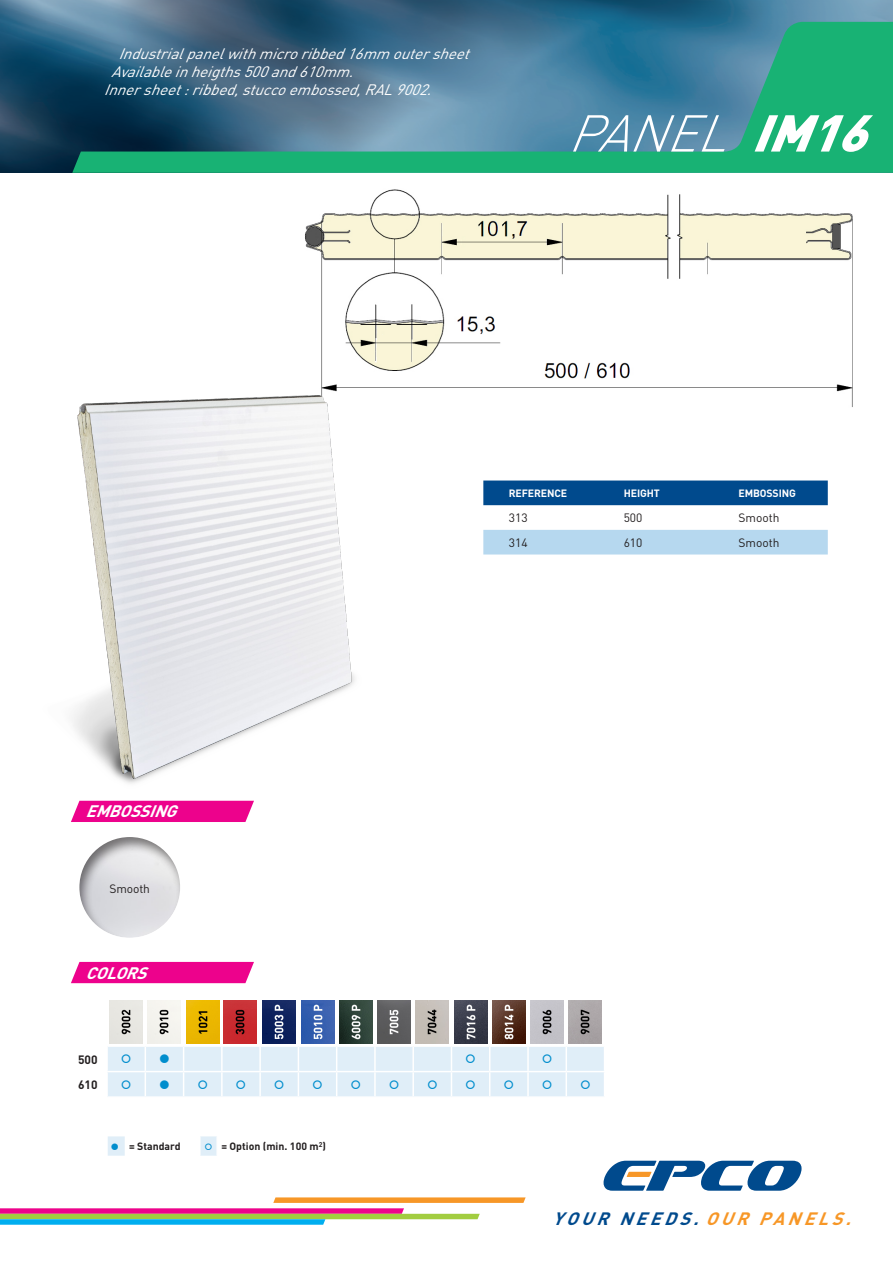
<style>
.page{position:relative;width:893px;height:1263px;background:#fff}
.page>*{position:absolute;margin:0;border:0;box-sizing:border-box;transform-origin:0 0}
.t1{font:italic 300 51px "DIN";color:#fff}
.t2{font:italic 700 17.7px "DIN";color:#004a8d}
.t3{font:italic 700 16.5px "DIN";color:#fff}
.texte_bandeau_haut{font:italic 15px "DIN";color:#fff}
.t4{font:12px "DIN";color:#231f20}
.t5{font:700 12px "DIN";letter-spacing:-.01em;color:#231f20}
.t6{font:700 10.5px "DIN";color:#231f20}
.t7{font:700 10.5px "DIN";letter-spacing:-.01em;color:#fff}
.s1{font-weight:900}
.s2{color:#f79727}
</style>
<div class="page">
<img style="left:0;top:0;width:893px;height:173px">
<svg style="left:0;top:1197px;width:526px;height:28px"></svg>
<svg style="left:604px;top:1161px;width:197px;height:30px"></svg>
<svg style="left:72px;top:22px;width:821px;height:151px;background:#378489"></svg>
<img style="left:304px;top:189px;width:549px;height:218px">
<img style="left:72px;top:378px;width:364px;height:406px">
<div style="left:71px;top:801px;width:183px;height:21px;background:#ed028c"></div>
<div style="left:78px;top:835px;width:103px;height:104px;background:#231f20;opacity:.6"></div>
<div style="left:483px;top:480px;width:345px;height:25px;background:#004a8d"></div>
<div style="left:483px;top:530px;width:345px;height:24px;background:#b6d8ef"></div>
<div style="left:71px;top:962px;width:183px;height:21px;background:#ed028c"></div>
<svg style="left:108px;top:1000px;width:496px;height:97px;background:#c2c3c6"></svg>
<svg style="left:108px;top:1136px;width:109px;height:20px"></svg>
<p class="texte_bandeau_haut" style="left:118px;top:44px;width:359px">Industrialpanelwithmicroribbed16mmoutersheet</p>
<p class="texte_bandeau_haut" style="left:111px;top:62px;width:251px">Availableinheigths500and610mm.</p>
<p class="texte_bandeau_haut" style="left:104px;top:80px;width:336px">Innersheet:ribbed,stuccoembossed,RAL9002.</p>
<p class="t1" style="left:567px;top:102px;width:325px">PANEL <span class="s1">IM16</span></p>
<p class="t3" style="left:86px;top:801px;width:100px">EMBOSSING</p>
<p class="t4" style="left:110px;top:881px;width:42px">Smooth</p>
<p class="t3" style="left:86px;top:962px;width:70px">COLORS</p>
<p class="t5" style="left:78px;top:1052px;width:21px">500</p>
<p class="t5" style="left:78px;top:1077px;width:21px">610</p>
<p class="t6" style="left:129px;top:1140px;width:53px">= Standard</p>
<p class="t6" style="left:221px;top:1140px;width:106px">= Option (min. 100 m<sup>2</sup>)</p>
<p class="t7" style="left:509px;top:487px;width:60px">REFERENCE</p>
<p class="t7" style="left:624px;top:487px;width:38px">HEIGHT</p>
<p class="t7" style="left:738px;top:487px;width:59px">EMBOSSING</p>
<p class="t4" style="left:509px;top:511px;width:20px">313</p>
<p class="t4" style="left:624px;top:511px;width:20px">500</p>
<p class="t4" style="left:738px;top:511px;width:43px">Smooth</p>
<p class="t4" style="left:509px;top:535px;width:20px">314</p>
<p class="t4" style="left:624px;top:535px;width:20px">610</p>
<p class="t4" style="left:738px;top:535px;width:43px">Smooth</p>
<p class="t2" style="left:552px;top:1207px;width:308px">YOUR NEEDS. <span class="s2">OUR PANELS.</span></p>
</div>
